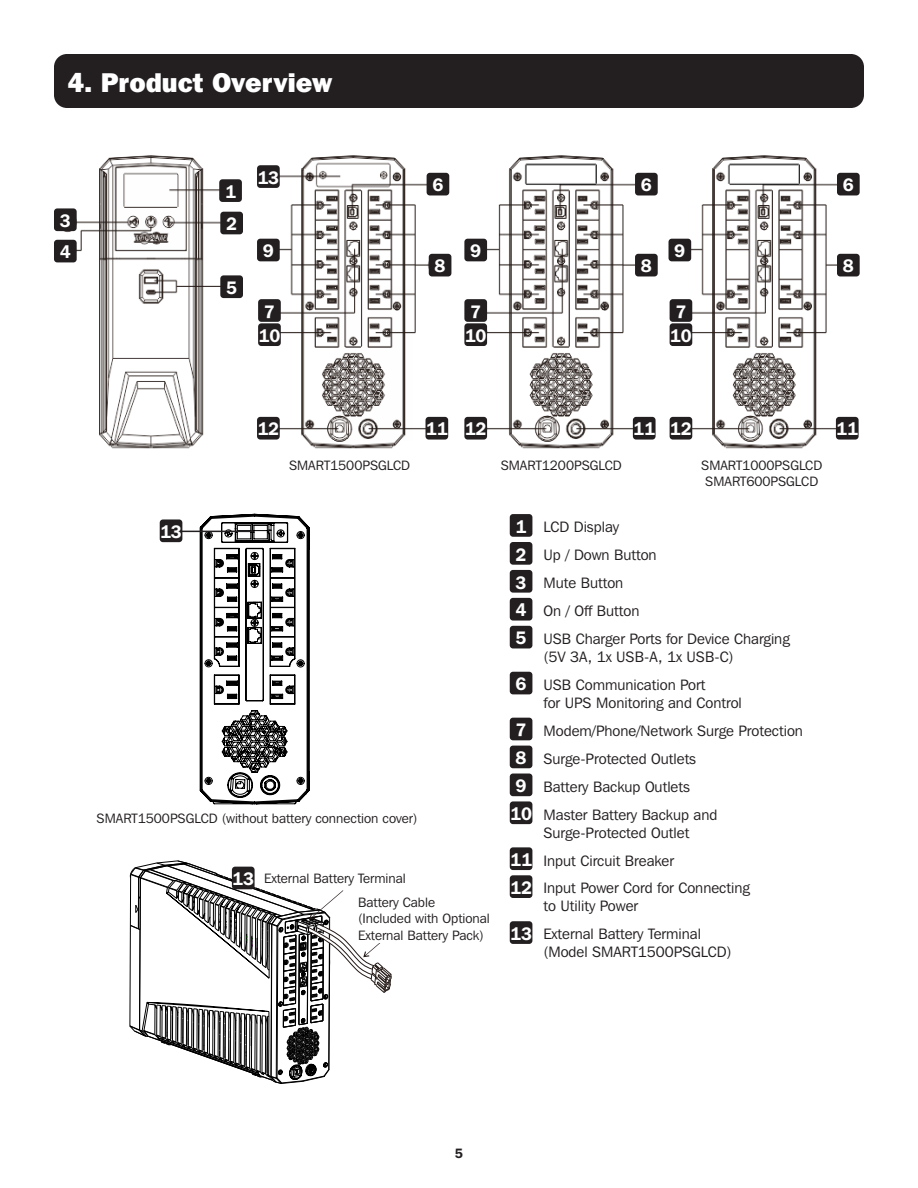
<style>
.page{position:relative;width:918px;height:1188px;background:#fff}
.page>*{position:absolute;margin:0;border:0;box-sizing:border-box;transform-origin:0 0}
.t1{font:800 27px "Franklin Gothic IT Cby BT";color:#fff}
.t2{font:600 18px "Franklin Gothic IT Cby BT";color:#fff}
.t3{font:15px/18px "Franklin Gothic IT Cby BT";color:#231f20}
.t4{font:13.5px/16.2px "Franklin Gothic IT Cby BT";color:#231f20}
.t5{font:600 13.5px "Franklin Gothic IT Cby BT";color:#231f20}
.t6{font:13.05px "Franklin Gothic IT Cby BT";color:#000}
</style>
<div class="page">
<img style="left:54px;top:155px;width:806px;height:294px">
<div style="left:54px;top:54px;width:810px;height:54px;background:#231f20;border-radius:13px"></div>
<div style="left:510px;top:514px;width:22px;height:23px;background:#231f20;border-radius:3px"></div>
<div style="left:510px;top:542px;width:22px;height:23px;background:#231f20;border-radius:3px"></div>
<div style="left:510px;top:570px;width:22px;height:23px;background:#231f20;border-radius:3px"></div>
<div style="left:510px;top:598px;width:22px;height:23px;background:#231f20;border-radius:3px"></div>
<div style="left:510px;top:626px;width:22px;height:22px;background:#231f20;border-radius:3px"></div>
<div style="left:510px;top:672px;width:22px;height:22px;background:#231f20;border-radius:3px"></div>
<div style="left:510px;top:718px;width:22px;height:22px;background:#231f20;border-radius:3px"></div>
<div style="left:510px;top:746px;width:22px;height:22px;background:#231f20;border-radius:3px"></div>
<div style="left:510px;top:774px;width:22px;height:22px;background:#231f20;border-radius:3px"></div>
<div style="left:510px;top:801px;width:22px;height:23px;background:#231f20;border-radius:3px"></div>
<div style="left:510px;top:847px;width:22px;height:23px;background:#231f20;border-radius:3px"></div>
<div style="left:510px;top:875px;width:22px;height:23px;background:#231f20;border-radius:3px"></div>
<div style="left:510px;top:921px;width:22px;height:23px;background:#231f20;border-radius:3px"></div>
<div style="left:219px;top:179px;width:23px;height:23px;background:#231f20;border-radius:3px"></div>
<div style="left:220px;top:212px;width:23px;height:22px;background:#231f20;border-radius:3px"></div>
<div style="left:54px;top:208px;width:23px;height:23px;background:#231f20;border-radius:3px"></div>
<div style="left:54px;top:240px;width:23px;height:22px;background:#231f20;border-radius:3px"></div>
<div style="left:220px;top:275px;width:23px;height:23px;background:#231f20;border-radius:3px"></div>
<div style="left:427px;top:173px;width:22px;height:22px;background:#231f20;border-radius:3px"></div>
<div style="left:635px;top:173px;width:23px;height:22px;background:#231f20;border-radius:3px"></div>
<div style="left:837px;top:173px;width:23px;height:22px;background:#231f20;border-radius:3px"></div>
<div style="left:429px;top:254px;width:22px;height:22px;background:#231f20;border-radius:3px"></div>
<div style="left:635px;top:254px;width:23px;height:22px;background:#231f20;border-radius:3px"></div>
<div style="left:837px;top:254px;width:23px;height:22px;background:#231f20;border-radius:3px"></div>
<div style="left:257px;top:239px;width:23px;height:22px;background:#231f20;border-radius:3px"></div>
<div style="left:464px;top:239px;width:23px;height:22px;background:#231f20;border-radius:3px"></div>
<div style="left:669px;top:239px;width:22px;height:22px;background:#231f20;border-radius:3px"></div>
<div style="left:257px;top:165px;width:23px;height:23px;background:#231f20;border-radius:3px"></div>
<div style="left:251px;top:315px;width:35px;height:17px;background:#fff;border-radius:50%"></div>
<div style="left:457px;top:315px;width:35px;height:17px;background:#fff;border-radius:50%"></div>
<div style="left:661px;top:315px;width:36px;height:17px;background:#fff;border-radius:50%"></div>
<div style="left:258px;top:299px;width:23px;height:23px;background:#231f20;border-radius:3px"></div>
<div style="left:464px;top:299px;width:23px;height:23px;background:#231f20;border-radius:3px"></div>
<div style="left:670px;top:299px;width:22px;height:23px;background:#231f20;border-radius:3px"></div>
<div style="left:258px;top:323px;width:23px;height:23px;background:#231f20;border-radius:3px"></div>
<div style="left:464px;top:323px;width:23px;height:23px;background:#231f20;border-radius:3px"></div>
<div style="left:670px;top:323px;width:22px;height:23px;background:#231f20;border-radius:3px"></div>
<div style="left:257px;top:417px;width:23px;height:23px;background:#231f20;border-radius:3px"></div>
<div style="left:464px;top:417px;width:23px;height:23px;background:#231f20;border-radius:3px"></div>
<div style="left:670px;top:417px;width:22px;height:23px;background:#231f20;border-radius:3px"></div>
<div style="left:426px;top:417px;width:22px;height:23px;background:#231f20;border-radius:3px"></div>
<div style="left:633px;top:417px;width:23px;height:23px;background:#231f20;border-radius:3px"></div>
<div style="left:836px;top:417px;width:23px;height:23px;background:#231f20;border-radius:3px"></div>
<svg style="left:200px;top:514px;width:110px;height:290px"></svg>
<hr style="left:173px;top:531px;width:81px;height:1px;background:#231f20">
<div style="left:160px;top:519px;width:22px;height:23px;background:#231f20;border-radius:3px"></div>
<svg style="left:129px;top:860px;width:263px;height:224px"></svg>
<div style="left:232px;top:867px;width:23px;height:22px;background:#231f20;border-radius:3px"></div>
<div style="left:355px;top:893px;width:141px;height:49px;background:#fff"></div>
<div style="left:261px;top:863px;width:171px;height:23px;background:#fff"></div>
<p class="t1" style="left:68px;top:65px;width:266px">4. Product Overview</p>
<p class="t2" style="left:225px;top:180px;width:12px">1</p>
<p class="t2" style="left:257px;top:166px;width:23px">13</p>
<p class="t2" style="left:432px;top:174px;width:12px">6</p>
<p class="t2" style="left:641px;top:174px;width:12px">6</p>
<p class="t2" style="left:843px;top:174px;width:12px">6</p>
<p class="t2" style="left:60px;top:209px;width:12px">3</p>
<p class="t2" style="left:226px;top:213px;width:12px">2</p>
<p class="t2" style="left:60px;top:241px;width:12px">4</p>
<p class="t2" style="left:226px;top:276px;width:12px">5</p>
<p class="t2" style="left:263px;top:240px;width:12px">9</p>
<p class="t2" style="left:470px;top:240px;width:12px">9</p>
<p class="t2" style="left:674px;top:240px;width:12px">9</p>
<p class="t2" style="left:435px;top:255px;width:12px">8</p>
<p class="t2" style="left:641px;top:255px;width:12px">8</p>
<p class="t2" style="left:843px;top:255px;width:12px">8</p>
<p class="t2" style="left:264px;top:300px;width:12px">7</p>
<p class="t2" style="left:470px;top:300px;width:12px">7</p>
<p class="t2" style="left:675px;top:300px;width:12px">7</p>
<p class="t2" style="left:258px;top:324px;width:23px">10</p>
<p class="t2" style="left:465px;top:324px;width:23px">10</p>
<p class="t2" style="left:670px;top:324px;width:23px">10</p>
<p class="t2" style="left:257px;top:418px;width:23px">12</p>
<p class="t2" style="left:426px;top:418px;width:23px">11</p>
<p class="t2" style="left:465px;top:418px;width:23px">12</p>
<p class="t2" style="left:633px;top:418px;width:23px">11</p>
<p class="t2" style="left:670px;top:418px;width:23px">12</p>
<p class="t2" style="left:836px;top:418px;width:23px">11</p>
<p class="t4" style="left:289px;top:457px;width:123px">SMART1500PSGLCD</p>
<p class="t4" style="left:501px;top:457px;width:123px">SMART1200PSGLCD</p>
<p class="t4" style="left:701px;top:457px;width:123px">SMART1000PSGLCD</p>
<p class="t4" style="left:705px;top:473px;width:115px">SMART600PSGLCD</p>
<p class="t2" style="left:160px;top:520px;width:23px">13</p>
<p class="t4" style="left:97px;top:810px;width:322px">SMART1500PSGLCD (without battery connection cover)</p>
<p class="t2" style="left:232px;top:868px;width:23px">13</p>
<p class="t4" style="left:264px;top:870px;width:143px">External Battery Terminal</p>
<p class="t6" style="left:262px;top:870px;width:139px">External Battery Terminal</p>
<p class="t4" style="left:358px;top:894px;width:133px">Battery Cable (Included with Optional<br>External Battery Pack)</p>
<p class="t6" style="left:356px;top:927px;width:76px">Battery Cable</p>
<p class="t2" style="left:516px;top:515px;width:12px">1</p>
<p class="t3" style="left:544px;top:518px;width:77px">LCD Display</p>
<p class="t2" style="left:516px;top:543px;width:12px">2</p>
<p class="t3" style="left:544px;top:546px;width:115px">Up / Down Button</p>
<p class="t2" style="left:516px;top:571px;width:12px">3</p>
<p class="t3" style="left:544px;top:574px;width:81px">Mute Button</p>
<p class="t2" style="left:516px;top:599px;width:12px">4</p>
<p class="t3" style="left:544px;top:602px;width:97px">On / Off Button</p>
<p class="t2" style="left:516px;top:627px;width:12px">5</p>
<p class="t3" style="left:544px;top:630px;width:248px">USB Charger Ports for Device Charging (5V 3A, 1x USB-A, 1x USB-C)</p>
<p class="t2" style="left:516px;top:673px;width:12px">6</p>
<p class="t3" style="left:544px;top:675px;width:200px">USB Communication Port<br>for UPS Monitoring and Control</p>
<p class="t2" style="left:516px;top:719px;width:12px">7</p>
<p class="t3" style="left:544px;top:721px;width:261px">Modem/Phone/Network Surge Protection</p>
<p class="t2" style="left:516px;top:747px;width:12px">8</p>
<p class="t3" style="left:544px;top:749px;width:154px">Surge-Protected Outlets</p>
<p class="t2" style="left:516px;top:774px;width:12px">9</p>
<p class="t3" style="left:544px;top:777px;width:148px">Battery Backup Outlets</p>
<p class="t2" style="left:510px;top:802px;width:23px">10</p>
<p class="t3" style="left:544px;top:805px;width:175px">Master Battery Backup and<br>Surge-Protected Outlet</p>
<p class="t2" style="left:510px;top:848px;width:23px">11</p>
<p class="t3" style="left:544px;top:851px;width:132px">Input Circuit Breaker</p>
<p class="t2" style="left:510px;top:876px;width:23px">12</p>
<p class="t3" style="left:544px;top:879px;width:208px">Input Power Cord for Connecting to Utility Power</p>
<p class="t2" style="left:510px;top:922px;width:23px">13</p>
<p class="t3" style="left:544px;top:925px;width:190px">External Battery Terminal (Model SMART1500PSGLCD)</p>
<p class="t5" style="left:455px;top:1145px;width:10px">5</p>
</div>
